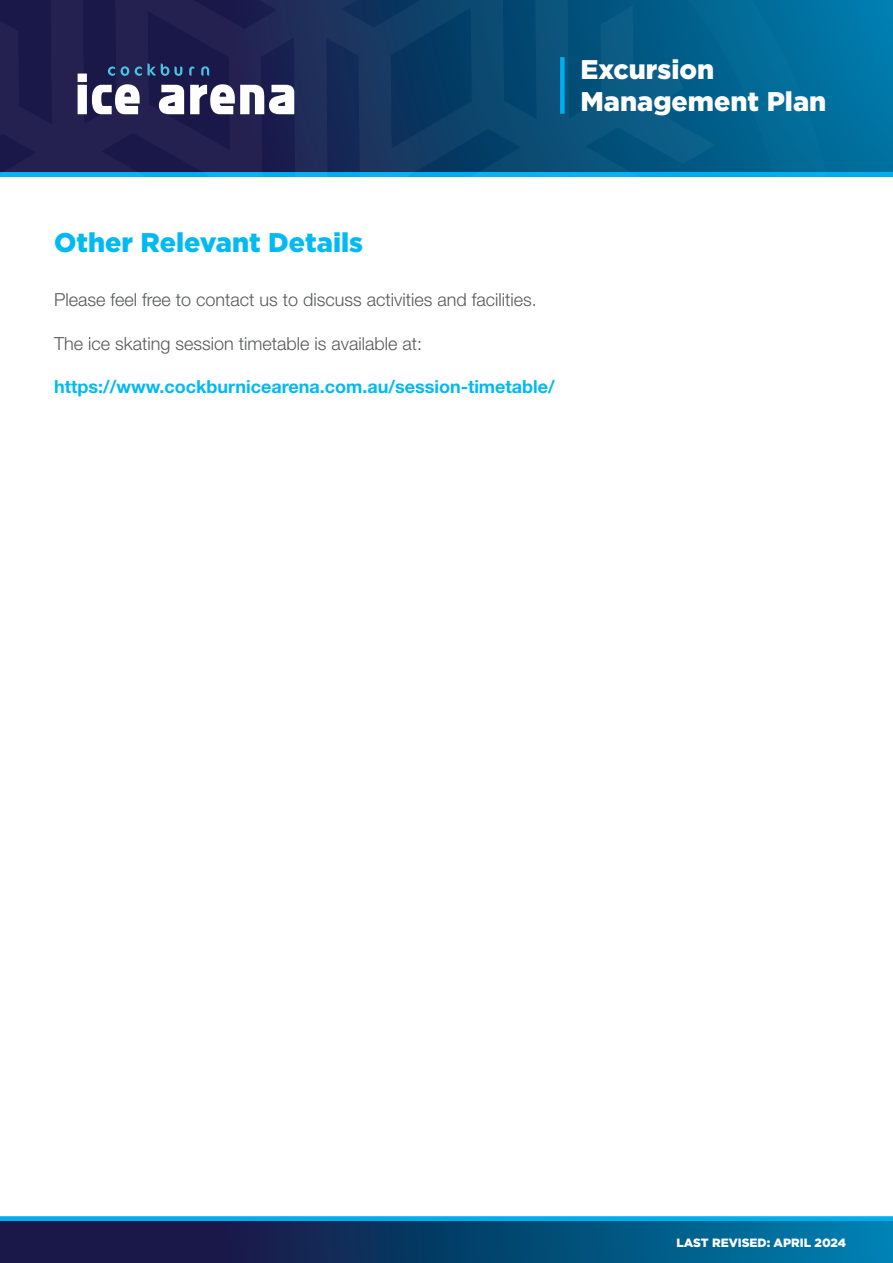
<style>
.page{position:relative;width:893px;height:1263px;background:#fff}
.page>*{position:absolute;margin:0;border:0;box-sizing:border-box;transform-origin:0 0}
.t1{font:900 27px/32.4px "Gotham";color:#fff}
.t2{font:900 27px "Gotham";color:#00baf1}
.t3{font:300 18px "Helvetica Neue LT Std";color:#57585a}
.t4{font:700 18px "Helvetica Neue LT Std";color:#00baf1}
.t5{font:900 12px "Gotham";color:#fff}
</style>
<div class="page">
<svg style="left:0;top:1216px;width:893px;height:6px;background:#0a9eda"></svg>
<div style="left:0;top:0;width:893px;height:176px;background:#0075a6"></div>
<svg style="left:0;top:1222px;width:893px;height:41px;background:#0a406e"></svg>
<svg style="left:840px;top:172px;width:53px;height:5px"></svg>
<svg style="left:0;top:0;width:840px;height:177px;background:#0f4370"></svg>
<svg style="left:78px;top:64px;width:216px;height:50px;background:#717492"></svg>
<div style="left:560px;top:57px;width:5px;height:57px;background:#00aeef"></div>
<h1 class="t1" style="left:580px;top:53px;width:247px">Excursion<br>Management Plan</h1>
<h1 class="t2" style="left:54px;top:224px;width:311px">Other Relevant Details</h1>
<p class="t3" style="left:54px;top:289px;width:484px">Please feel free to contact us to discuss activities and facilities.</p>
<p class="t3" style="left:54px;top:332px;width:370px">The ice skating session timetable is available at:</p>
<p class="t4" style="left:54px;top:375px;width:502px">https://www.cockburnicearena.com.au/session-timetable/</p>
<p class="t5" style="left:676px;top:1234px;width:171px">LAST REVISED: APRIL 2024</p>
</div>
